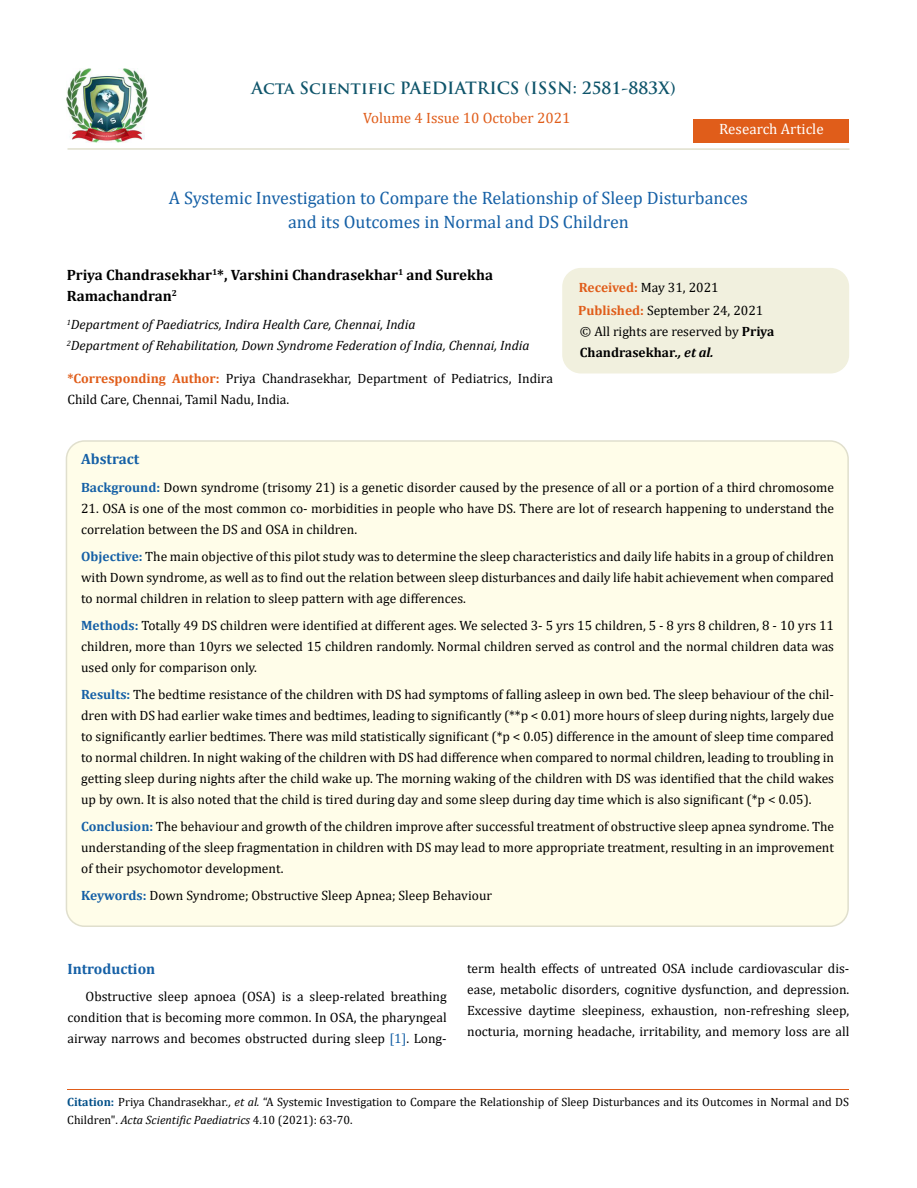
<style>
.page{position:relative;width:917px;height:1188px;background:#fff}
.page>*{position:absolute;margin:0;border:0;box-sizing:border-box;transform-origin:0 0}
.t1{font:18px/24px "Cambria";color:#1560a6;text-align:center}
.t2{font:700 16.5px "Trajan Pro";color:#0e546a}
.t3{font:700 15px/21px "Cambria";color:#000}
.t4{font:15px "Cambria";color:#e05d1a}
.t5{font:700 15px "Cambria";color:#1560a6}
.t6{font:15px "Cambria";color:#fff}
.t7{font:13.5px/21px "Cambria";color:#000;text-align:justify}
.t8{font:italic 13.5px/21px "Cambria";color:#000}
.t9{font:12px/18px "Cambria";color:#000}
.s1{font-weight:700;color:#e05d1a}
.s2{font-weight:700}
.s3{font-weight:700;font-style:italic}
.s4{font-weight:700;color:#1560a6}
.s5{color:#1560a6}
.s6{font-weight:700;color:#035089}
.s7{font-style:italic}
</style>
<div class="page">
<img style="left:67px;top:68px;width:80px;height:74px">
<div style="left:693px;top:119px;width:156px;height:23px;background:#e05d1a"></div>
<div style="left:563px;top:269px;width:285px;height:104px;background:#f1f0de;border-radius:18px"></div>
<div style="left:562px;top:268px;width:287px;height:105px;border:2px solid #f1f0de;border-radius:18px"></div>
<div style="left:66px;top:441px;width:782px;height:485px;background:#fffde9;border-radius:18px"></div>
<hr style="left:67px;top:1090px;width:782px;height:1px;background:#e05d1a">
<hr style="left:67px;top:148px;width:782px;height:2px;background:#e0dfcd">
<p class="t2" style="left:252px;top:77px;width:425px">Acta Scientific PAEDIATRICS (ISSN: 2581-883X)</p>
<p class="t4" style="left:363px;top:109px;width:209px">Volume 4 Issue 10 October 2021</p>
<p class="t6" style="left:719px;top:120px;width:106px">Research Article</p>
<h1 class="t1" style="left:169px;top:186px;width:580px">A Systemic Investigation to Compare the Relationship of Sleep Disturbances and its Outcomes in Normal and DS Children</h1>
<p class="t3" style="left:67px;top:264px;width:428px">Priya Chandrasekhar<sup>1</sup>*, Varshini Chandrasekhar<sup>1</sup> and Surekha<br>Ramachandran<sup>2</sup></p>
<p class="t8" style="left:67px;top:314px;width:464px"><sup>1</sup>Department of Paediatrics, Indira Health Care, Chennai, India<br><sup>2</sup>Department of Rehabilitation, Down Syndrome Federation of India, Chennai, India</p>
<p class="t7" style="left:67px;top:367px;width:487px"><span class="s1">*Corresponding Author:</span> Priya Chandrasekhar, Department of Pediatrics, Indira<br>Child Care, Chennai, Tamil Nadu, India.</p>
<p class="t7" style="left:578px;top:276px;width:187px;line-height:23px"><span class="s1">Received:</span> May 31, 2021<br><span class="s1">Published:</span> September 24, 2021</p>
<p class="t7" style="left:580px;top:321px;width:196px">© All rights are reserved by <span class="s2">Priya<br>Chandrasekhar</span><span class="s3">., et al.</span></p>
<p class="t5" style="left:81px;top:449px;width:60px">Abstract</p>
<p class="t7" style="left:81px;top:477px;width:754px"><span class="s4">Background:</span> Down syndrome (trisomy 21) is a genetic disorder caused by the presence of all or a portion of a third chromosome</p>
<p class="t7" style="left:81px;top:498px;width:754px">21. OSA is one of the most common co- morbidities in people who have DS. There are lot of research happening to understand the correlation between the DS and OSA in children.</p>
<p class="t7" style="left:81px;top:546px;width:754px"><span class="s4">Objective:</span> The main objective of this pilot study was to determine the sleep characteristics and daily life habits in a group of children with Down syndrome, as well as to find out the relation between sleep disturbances and daily life habit achievement when compared to normal children in relation to sleep pattern with age differences.</p>
<p class="t7" style="left:81px;top:615px;width:754px"><span class="s4">Methods:</span> Totally 49 DS children were identified at different ages. We selected 3- 5 yrs 15 children, 5 - 8 yrs 8 children, 8 - 10 yrs 11 children, more than 10yrs we selected 15 children randomly. Normal children served as control and the normal children data was used only for comparison only.</p>
<p class="t7" style="left:81px;top:684px;width:754px"><span class="s4">Results:</span> The bedtime resistance of the children with DS had symptoms of falling asleep in own bed. The sleep behaviour of the chil&shy;dren with DS had earlier wake times and bedtimes, leading to significantly (**p &lt; 0.01) more hours of sleep during nights, largely due to significantly earlier bedtimes. There was mild statistically significant (*p &lt; 0.05) difference in the amount of sleep time compared to normal children. In night waking of the children with DS had difference when compared to normal children, leading to troubling in getting sleep during nights after the child wake up. The morning waking of the children with DS was identified that the child wakes up by own. It is also noted that the child is tired during day and some sleep during day time which is also significant (*p &lt; 0.05).</p>
<p class="t7" style="left:81px;top:816px;width:754px"><span class="s4">Conclusion:</span> The behaviour and growth of the children improve after successful treatment of obstructive sleep apnea syndrome. The understanding of the sleep fragmentation in children with DS may lead to more appropriate treatment, resulting in an improvement of their psychomotor development.</p>
<p class="t7" style="left:81px;top:885px;width:412px"><span class="s4">Keywords:</span> Down Syndrome; Obstructive Sleep Apnea; Sleep Behaviour</p>
<p class="t5" style="left:67px;top:959px;width:89px">Introduction</p>
<p class="t7" style="left:67px;top:986px;width:381px;text-indent:18px">Obstructive sleep apnoea (OSA) is a sleep-related breathing condition that is becoming more common. In OSA, the pharyngeal airway narrows and becomes obstructed during sleep <span class="s5">[1]</span>. Long-</p>
<p class="t7" style="left:467px;top:958px;width:384px">term health effects of untreated OSA include cardiovascular dis&shy;ease, metabolic disorders, cognitive dysfunction, and depression.<br>Excessive daytime sleepiness, exhaustion, non-refreshing sleep, nocturia, morning headache, irritability, and memory loss are all</p>
<p class="t9" style="left:67px;top:1093px;width:783px"><span class="s6">Citation:</span> Priya Chandrasekhar<span class="s7">., et al.</span> “A Systemic Investigation to Compare the Relationship of Sleep Disturbances and its Outcomes in Normal and DS<br>Children". <span class="s7">Acta Scientific Paediatrics</span> 4.10 (2021): 63-70.</p>
</div>
